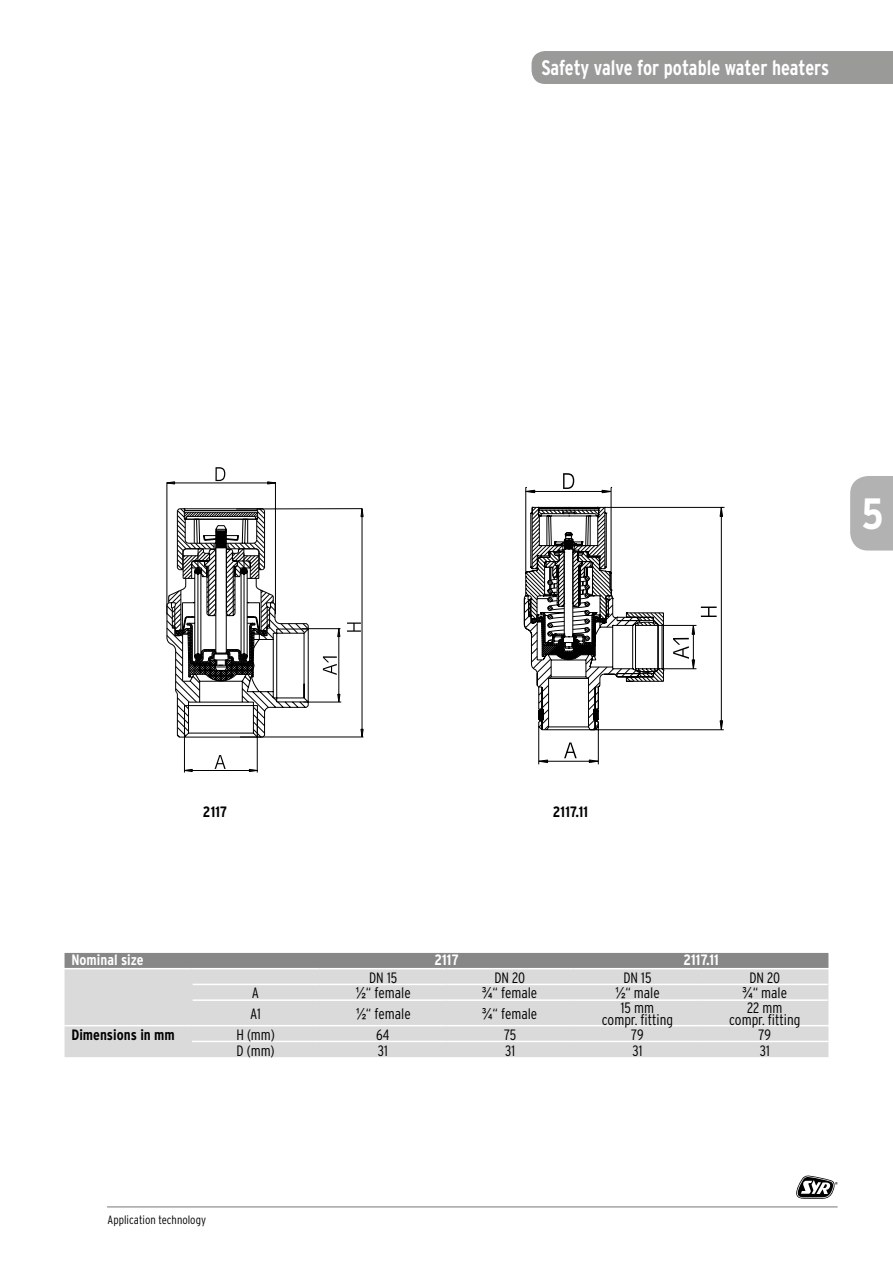
<style>
.page{position:relative;width:893px;height:1263px;background:#fff}
.page>*{position:absolute;margin:0;border:0;box-sizing:border-box;transform-origin:0 0}
.t1{font:700 condensed 43.8px "Interstate";color:#fff}
.t2{font:700 condensed 21px "Interstate";letter-spacing:-.005em;color:#fff;scale:.93 1}
.t3{font:300 condensed 15px/12px "Interstate";color:#000;text-align:center}
.t4{font:700 condensed 15px "Interstate";color:#000}
.t5{font:700 condensed 15px "Interstate";color:#fff}
.t6{font:300 condensed 12px "Interstate";color:#000}
.s1{font-family:"Arial Narrow";font-weight:400;font-stretch:normal}
</style>
<div class="page">
<div style="left:65px;top:953px;width:763px;height:15px;background:#878787"></div>
<div style="left:65px;top:969px;width:763px;height:88px;background:#dadada"></div>
<hr style="left:193px;top:984px;width:126px;height:1px;background:#fff">
<hr style="left:319px;top:984px;width:127px;height:1px;background:#fff">
<hr style="left:446px;top:984px;width:128px;height:1px;background:#fff">
<hr style="left:574px;top:984px;width:127px;height:1px;background:#fff">
<hr style="left:701px;top:984px;width:127px;height:1px;background:#fff">
<hr style="left:319px;top:999px;width:127px;height:2px;background:#fff">
<hr style="left:446px;top:999px;width:128px;height:2px;background:#fff">
<hr style="left:574px;top:999px;width:127px;height:2px;background:#fff">
<hr style="left:701px;top:999px;width:127px;height:2px;background:#fff">
<hr style="left:64px;top:1025px;width:128px;height:1px;background:#fff">
<hr style="left:193px;top:999px;width:126px;height:2px;background:#fff">
<hr style="left:192px;top:1025px;width:127px;height:1px;background:#fff">
<hr style="left:319px;top:1025px;width:127px;height:1px;background:#fff">
<hr style="left:446px;top:1025px;width:128px;height:1px;background:#fff">
<hr style="left:574px;top:1025px;width:127px;height:1px;background:#fff">
<hr style="left:701px;top:1025px;width:128px;height:1px;background:#fff">
<hr style="left:192px;top:1041px;width:127px;height:1px;background:#fff">
<hr style="left:319px;top:1041px;width:127px;height:1px;background:#fff">
<hr style="left:446px;top:1041px;width:128px;height:1px;background:#fff">
<hr style="left:574px;top:1041px;width:127px;height:1px;background:#fff">
<hr style="left:701px;top:1041px;width:127px;height:1px;background:#fff">
<svg style="left:166px;top:508px;width:143px;height:230px"></svg>
<hr style="left:167px;top:482px;width:1px;height:132px;background:#000">
<hr style="left:275px;top:482px;width:1px;height:132px;background:#000">
<hr style="left:167px;top:483px;width:108px;height:1px;background:#000">
<hr style="left:302px;top:628px;width:38px;height:1px;background:#000">
<hr style="left:303px;top:702px;width:38px;height:1px;background:#000">
<hr style="left:339px;top:629px;width:1px;height:72px;background:#000">
<hr style="left:184px;top:716px;width:1px;height:56px;background:#000">
<hr style="left:257px;top:716px;width:1px;height:56px;background:#000">
<hr style="left:184px;top:770px;width:73px;height:1px;background:#000">
<hr style="left:236px;top:508px;width:126px;height:1px;background:#000">
<hr style="left:240px;top:737px;width:123px;height:1px;background:#000">
<hr style="left:362px;top:509px;width:1px;height:157px;background:#000">
<hr style="left:362px;top:666px;width:1px;height:71px;background:#000">
<svg style="left:347px;top:622px;width:14px;height:10px"></svg>
<svg style="left:360px;top:508px;width:4px;height:9px"></svg>
<svg style="left:360px;top:729px;width:4px;height:9px"></svg>
<svg style="left:337px;top:628px;width:3px;height:9px"></svg>
<svg style="left:337px;top:694px;width:4px;height:9px"></svg>
<svg style="left:215px;top:467px;width:10px;height:14px"></svg>
<svg style="left:166px;top:481px;width:9px;height:4px"></svg>
<svg style="left:267px;top:481px;width:8px;height:4px"></svg>
<svg style="left:323px;top:656px;width:14px;height:19px"></svg>
<svg style="left:215px;top:755px;width:11px;height:14px"></svg>
<svg style="left:249px;top:769px;width:9px;height:3px"></svg>
<svg style="left:185px;top:769px;width:8px;height:3px"></svg>
<svg style="left:523px;top:473px;width:201px;height:292px"></svg>
<svg style="left:796px;top:1175px;width:42px;height:24px"></svg>
<hr style="left:107px;top:1206px;width:731px;height:1px;background:#000">
<div style="left:531px;top:51px;width:362px;height:33px;background:#9a9a99"></div>
<div style="left:850px;top:476px;width:43px;height:74px;background:#b3b2b2"></div>
<h2 class="t2" style="left:541px;top:55px;width:311px">Safety valve for potable water heaters</h2>
<h1 class="t1" style="left:862px;top:487px;width:23px">5</h1>
<p class="t4" style="left:203px;top:803px;width:26px">2117</p>
<p class="t4" style="left:553px;top:803px;width:37px">2117.11</p>
<p class="t5" style="left:71px;top:950px;width:74px">Nominal size</p>
<p class="t5" style="left:434px;top:950px;width:26px">2117</p>
<p class="t5" style="left:683px;top:950px;width:37px">2117.11</p>
<p class="t3" style="left:369px;top:971px;width:30px">DN 15</p>
<p class="t3" style="left:494px;top:971px;width:32px">DN 20</p>
<p class="t3" style="left:623px;top:971px;width:30px">DN 15</p>
<p class="t3" style="left:749px;top:971px;width:32px">DN 20</p>
<p class="t3" style="left:252px;top:987px;width:9px">A</p>
<p class="t3" style="left:356px;top:987px;width:57px"><span class="s1">½</span>“ female</p>
<p class="t3" style="left:482px;top:987px;width:57px"><span class="s1">¾</span>“ female</p>
<p class="t3" style="left:615px;top:987px;width:46px"><span class="s1">½</span>“ male</p>
<p class="t3" style="left:742px;top:987px;width:46px"><span class="s1">¾</span>“ male</p>
<p class="t3" style="left:250px;top:1007px;width:12px">A1</p>
<p class="t3" style="left:356px;top:1007px;width:57px"><span class="s1">½</span>“ female</p>
<p class="t3" style="left:482px;top:1007px;width:57px"><span class="s1">¾</span>“ female</p>
<p class="t3" style="left:602px;top:1001px;width:73px">15 mm compr. fitting</p>
<p class="t3" style="left:729px;top:1001px;width:73px">22 mm compr. fitting</p>
<p class="t4" style="left:71px;top:1025px;width:105px">Dimensions in mm</p>
<p class="t3" style="left:236px;top:1028px;width:40px">H (mm)</p>
<p class="t3" style="left:376px;top:1028px;width:15px">64</p>
<p class="t3" style="left:504px;top:1028px;width:14px">75</p>
<p class="t3" style="left:631px;top:1028px;width:14px">79</p>
<p class="t3" style="left:758px;top:1028px;width:14px">79</p>
<p class="t3" style="left:237px;top:1044px;width:39px">D (mm)</p>
<p class="t3" style="left:378px;top:1044px;width:11px">31</p>
<p class="t3" style="left:505px;top:1044px;width:11px">31</p>
<p class="t3" style="left:633px;top:1044px;width:11px">31</p>
<p class="t3" style="left:760px;top:1044px;width:11px">31</p>
<p class="t6" style="left:108px;top:1212px;width:100px">Application technology</p>
</div>
